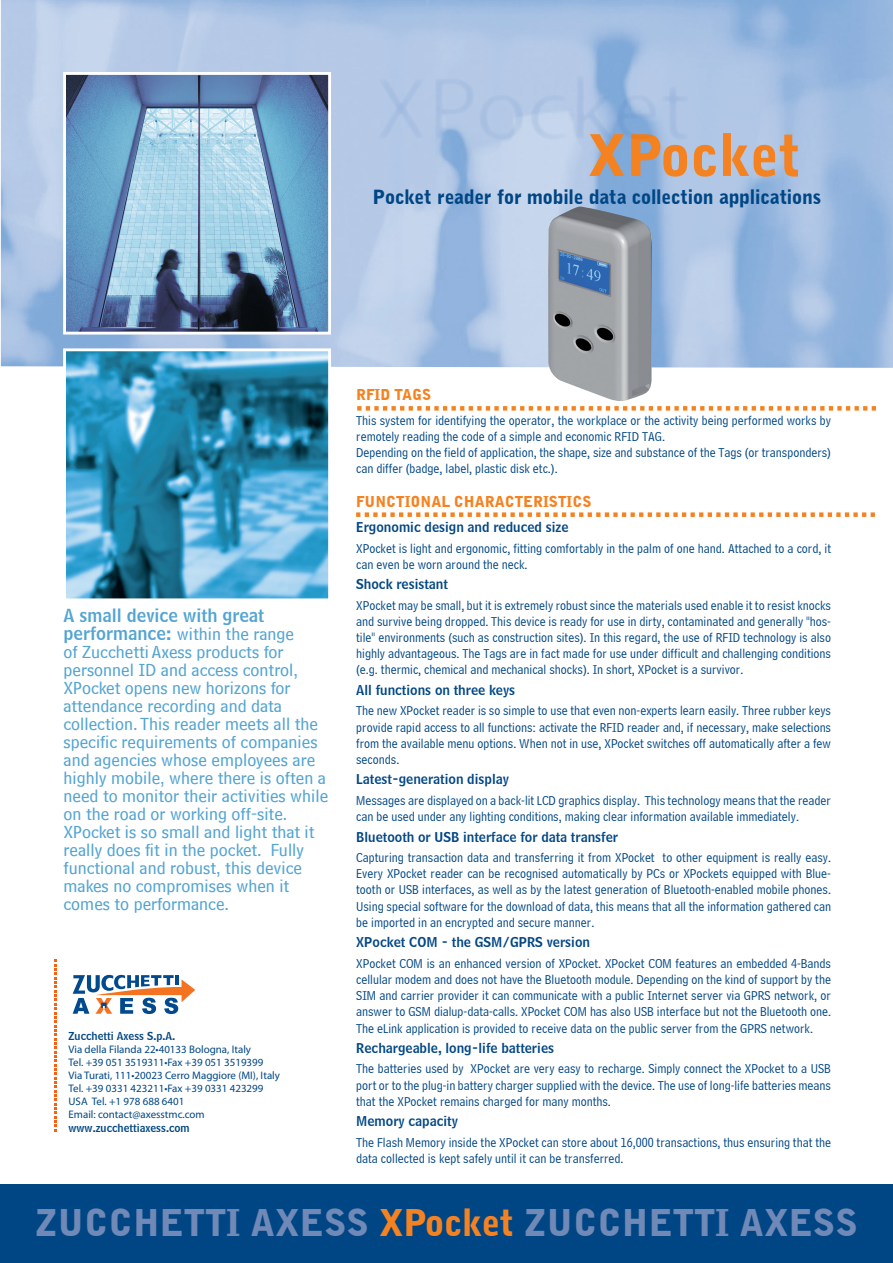
<style>
.page{position:relative;width:893px;height:1263px;background:#fff}
.page>*{position:absolute;margin:0;border:0;box-sizing:border-box;transform-origin:0 0}
.t1{font:900 57.15px "Bell Gothic BT";color:#f58220}
.t2{font:900 36.75px "Bell Gothic BT";color:#7089b6}
.t3{font:900 19.5px "Bell Gothic BT";letter-spacing:-.01em;color:#004684}
.t4{font:18px/18px "Bell Centennial Sub Caption";color:#53a4d2}
.t5{font:18px "Bell Centennial BT Name And Number";color:#53a4d2}
.t6{font:900 15px "Bell Gothic BT";color:#f58220}
.t7{font:13.5px/16.2px "Bell Centennial BT Address";color:#004684;text-align:justify}
.t8{font:13.5px "Bell Centennial BT Name And Number";color:#004684}
.t9{font:10.95px/13.2px "Myriad Pro";color:#004684}
.t10{font:10.95px "Bell Centennial BT Name And Number";color:#004684}
.s1{font-family:"Bell Centennial BT Name And Number"}
.s2{color:#f58220}
</style>
<div class="page">
<img style="left:67px;top:76px;width:260px;height:255px">
<div style="left:63px;top:72px;width:268px;height:263px;border:3px solid #fff"></div>
<img style="left:67px;top:352px;width:260px;height:245px">
<div style="left:63px;top:348px;width:268px;height:253px;border:3px solid #fff"></div>
<div style="left:0;top:1184px;width:893px;height:79px;background:#004684"></div>
<svg style="left:357px;top:406px;width:519px;height:5px"></svg>
<svg style="left:356px;top:512px;width:519px;height:5px"></svg>
<svg style="left:54px;top:959px;width:3px;height:172px"></svg>
<img style="left:548px;top:207px;width:104px;height:194px">
<svg style="left:73px;top:975px;width:122px;height:39px"></svg>
<h1 class="t1" style="left:588px;top:120px;width:215px">XPocket</h1>
<h3 class="t3" style="left:373px;top:185px;width:450px">Pocket reader for mobile data collection applications</h3>
<h3 class="t5" style="left:64px;top:604px;width:202px">A small device with great</h3>
<p class="t4" style="left:64px;top:624px;width:266px"><span class="s1">performance:</span> within the range<br>of Zucchetti Axess products for personnel ID and access control, XPocket opens new horizons for attendance recording and data collection. This reader meets all the specific requirements of companies and agencies whose employees are highly mobile, where there is often a need to monitor their activities while on the road or working off-site.<br>XPocket is so small and light that it really does fit in the pocket. Fully functional and robust, this device makes no compromises when it comes to performance.</p>
<p class="t10" style="left:69px;top:1028px;width:108px">Zucchetti Axess S.p.A.</p>
<p class="t9" style="left:69px;top:1042px;width:213px">Via della Filanda 22•40133 Bologna, Italy<br>Tel. +39 051 3519311•Fax +39 051 3519399<br>Via Turati, 111•20023 Cerro Maggiore (MI), Italy Tel. +39 0331 423211•Fax +39 0331 423299<br>USA Tel. +1 978 688 6401<br>Email: contact@axesstmc.com</p>
<p class="t10" style="left:69px;top:1120px;width:123px">www.zucchettiaxess.com</p>
<p class="t6" style="left:356px;top:385px;width:77px">RFID TAGS</p>
<p class="t7" style="left:356px;top:412px;width:476px;text-align:left">This system for identifying the operator, the workplace or the activity being performed works by remotely reading the code of a simple and economic RFID TAG.<br>Depending on the field of application, the shape, size and substance of the Tags (or transponders) can differ (badge, label, plastic disk etc.).</p>
<p class="t6" style="left:356px;top:493px;width:237px">FUNCTIONAL CHARACTERISTICS</p>
<p class="t8" style="left:356px;top:518px;width:214px">Ergonomic design and reduced size</p>
<p class="t7" style="left:356px;top:540px;width:476px">XPocket is light and ergonomic, fitting comfortably in the palm of one hand. Attached to a cord, it can even be worn around the neck.</p>
<p class="t8" style="left:356px;top:576px;width:93px">Shock resistant</p>
<p class="t7" style="left:356px;top:597px;width:476px">XPocket may be small, but it is extremely robust since the materials used enable it to resist knocks and survive being dropped. This device is ready for use in dirty, contaminated and generally "hos&shy;tile" environments (such as construction sites). In this regard, the use of RFID technology is also highly advantageous. The Tags are in fact made for use under difficult and challenging conditions (e.g. thermic, chemical and mechanical shocks). In short, XPocket is a survivor.</p>
<p class="t8" style="left:356px;top:681px;width:161px">All functions on three keys</p>
<p class="t7" style="left:356px;top:703px;width:476px">The new XPocket reader is so simple to use that even non-experts learn easily. Three rubber keys provide rapid access to all functions: activate the RFID reader and, if necessary, make selections from the available menu options. When not in use, XPocket switches off automatically after a few seconds.</p>
<p class="t8" style="left:356px;top:771px;width:154px">Latest-generation display</p>
<p class="t7" style="left:356px;top:792px;width:476px">Messages are displayed on a back-lit LCD graphics display. This technology means that the reader can be used under any lighting conditions, making clear information available immediately.</p>
<p class="t8" style="left:356px;top:828px;width:263px">Bluetooth or USB interface for data transfer</p>
<p class="t7" style="left:356px;top:849px;width:476px">Capturing transaction data and transferring it from XPocket to other equipment is really easy.<br>Every XPocket reader can be recognised automatically by PCs or XPockets equipped with Blue&shy;tooth or USB interfaces, as well as by the latest generation of Bluetooth-enabled mobile phones.<br>Using special software for the download of data, this means that all the information gathered can be imported in an encrypted and secure manner.</p>
<p class="t8" style="left:356px;top:934px;width:235px">XPocket COM - the GSM/GPRS version</p>
<p class="t7" style="left:356px;top:955px;width:476px">XPocket COM is an enhanced version of XPocket. XPocket COM features an embedded 4-Bands cellular modem and does not have the Bluetooth module. Depending on the kind of support by the SIM and carrier provider it can communicate with a public Internet server via GPRS network, or answer to GSM dialup-data-calls. XPocket COM has also USB interface but not the Bluetooth one.<br>The eLink application is provided to receive data on the public server from the GPRS network.</p>
<p class="t8" style="left:356px;top:1039px;width:199px">Rechargeable, long-life batteries</p>
<p class="t7" style="left:356px;top:1061px;width:476px">The batteries used by XPocket are very easy to recharge. Simply connect the XPocket to a USB port or to the plug-in battery charger supplied with the device. The use of long-life batteries means that the XPocket remains charged for many months.</p>
<p class="t8" style="left:356px;top:1113px;width:103px">Memory capacity</p>
<p class="t7" style="left:356px;top:1134px;width:476px">The Flash Memory inside the XPocket can store about 16,000 transactions, thus ensuring that the data collected is kept safely until it can be transferred.</p>
<h2 class="t2" style="left:35px;top:1200px;width:46px">zucchetti</h2>
<h2 class="t2" style="left:251px;top:1200px;width:72px">axess</h2>
<h2 class="t2" style="left:379px;top:1200px;width:191px"><span class="s2">XPocket</span> zucchetti</h2>
<h2 class="t2" style="left:739px;top:1200px;width:72px">axess</h2>
</div>
